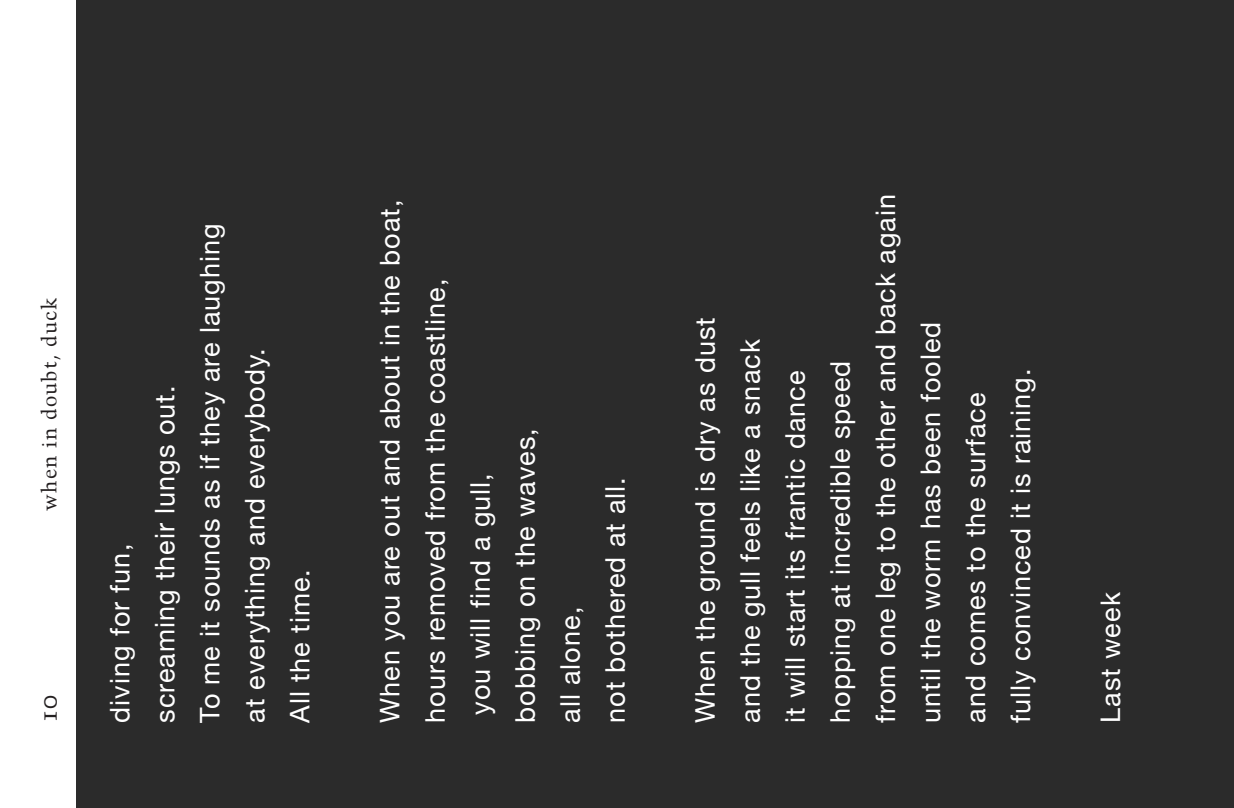
<style>
.page{position:relative;width:1234px;height:808px;background:#fff}
.page>*{position:absolute;margin:0;border:0;box-sizing:border-box;transform-origin:0 0}
.Texts_general{font:27px/45px "Helvetica Neue";letter-spacing:.04em;color:#fff}
.t1{font:25.5px "Trump Mediaeval SC";color:#231f20}
.t2{font:20.4px "Trump Mediaeval";letter-spacing:.055em;color:#231f20}
</style>
<div class="page">
<div style="left:77px;top:0;width:1157px;height:808px;background:#2b2b2b"></div>
<p class="t2" style="left:37px;top:511px;width:215px;rotate:-90deg">when in doubt, duck</p>
<p class="t1" style="left:33px;top:723px;width:30px;rotate:-90deg">10</p>
<p class="Texts_general" style="left:99px;top:723px;width:501px;rotate:-90deg">diving for fun,<br>screaming their lungs out.<br>To me it sounds as if they are laughing at everything and everybody.<br>All the time.</p>
<p class="Texts_general" style="left:369px;top:723px;width:525px;rotate:-90deg">When you are out and about in the boat,</p>
<p class="Texts_general" style="left:414px;top:723px;width:446px;rotate:-90deg">hours removed from the coastline,</p>
<p class="Texts_general" style="left:459px;top:715px;width:243px;rotate:-90deg">you will find a gull,</p>
<p class="Texts_general" style="left:504px;top:723px;width:296px;rotate:-90deg">bobbing on the waves,</p>
<p class="Texts_general" style="left:549px;top:723px;width:118px;rotate:-90deg">all alone,</p>
<p class="Texts_general" style="left:594px;top:723px;width:247px;rotate:-90deg">not bothered at all.</p>
<p class="Texts_general" style="left:684px;top:723px;width:530px;rotate:-90deg">When the ground is dry as dust<br>and the gull feels like a snack<br>it will start its frantic dance<br>hopping at incredible speed<br>from one leg to the other and back again until the worm has been fooled<br>and comes to the surface<br>fully convinced it is raining.</p>
<p class="Texts_general" style="left:1089px;top:723px;width:132px;rotate:-90deg">Last week</p>
</div>
